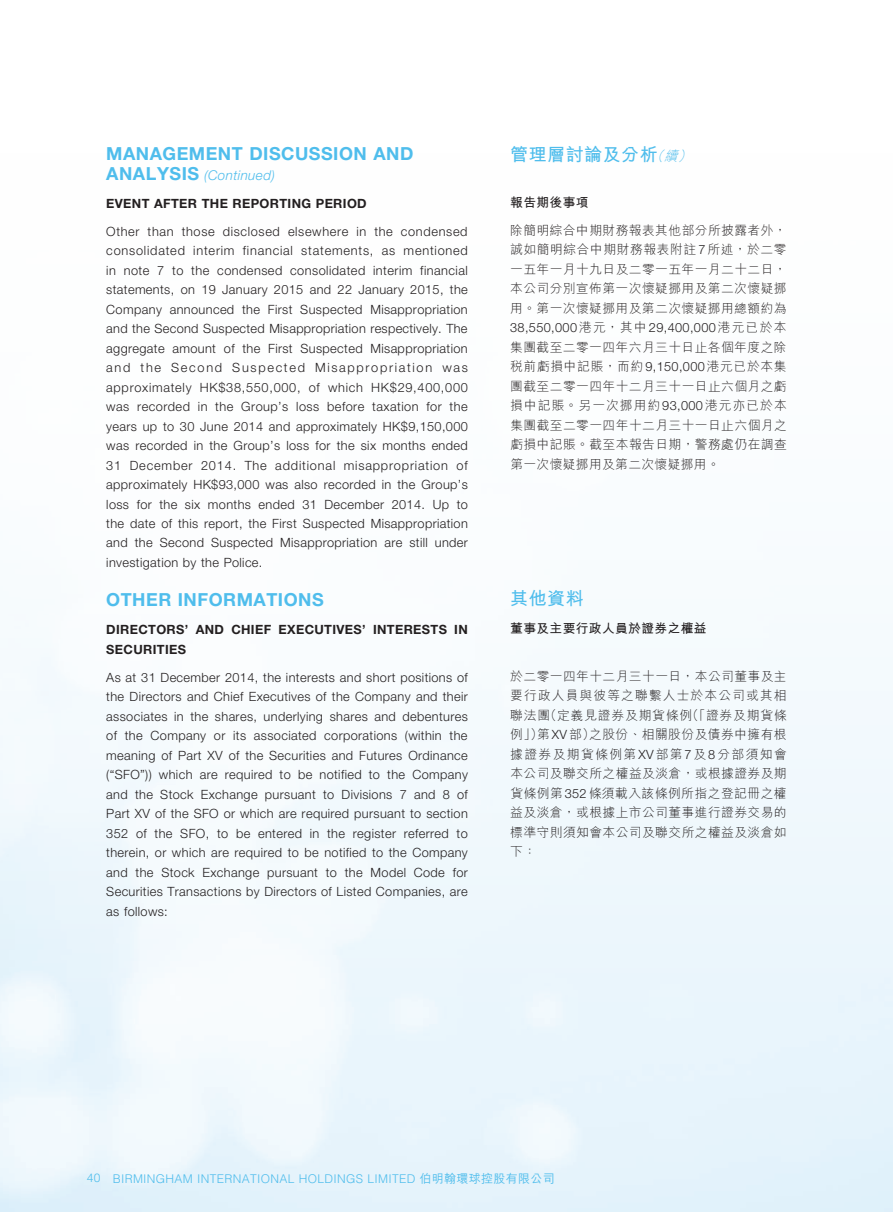
<style>
.page{position:relative;width:893px;height:1212px;background:#fff}
.page>*{position:absolute;margin:0;border:0;box-sizing:border-box;transform-origin:0 0}
.t1{font:700 18px "Helvetica Neue";letter-spacing:.03em;color:#4fbdec}
.t2{font:700 18px "M Hei HK";letter-spacing:.03em;color:#4fbdec}
.t3{font:italic 300 13.5px "Helvetica Neue";letter-spacing:.03em;color:#4fbdec}
.t4{font:300 12.75px/19.5px "Helvetica Neue";letter-spacing:.03em;color:#231f20;text-align:justify}
.t5{font:300 12.75px/19.5px "M Hei HK";letter-spacing:.035em;color:#231f20;text-align:justify}
.t6{font:700 12.75px/19.5px "Helvetica Neue";letter-spacing:.03em;color:#231f20}
.t7{font:700 12.75px "M Hei HK";letter-spacing:.03em;color:#231f20}
.t8{font:300 12px "Helvetica";letter-spacing:.025em;color:#4fbdec}
.s1{font-weight:700;font-style:normal;font-size:18px}
.s2{font-weight:300;font-style:italic;font-size:13.5px}
.s3{font-family:"Helvetica Neue"}
.s4{font-family:"M Hei HK"}
.s5{font-family:"M Hei HK";font-weight:500}
</style>
<div class="page">
<div style="left:0;top:0;width:893px;height:1212px;background:linear-gradient(to bottom,#fff,#e9f5fb)"></div>
<h1 class="t1" style="left:106px;top:142px;width:309px">MANAGEMENT DISCUSSION AND</h1>
<p class="t3" style="left:106px;top:167px;width:170px"><span class="s1">ANALYSIS</span> (Continued)</p>
<p class="t6" style="left:106px;top:193px;width:19px">EVENT</p>
<p class="t6" style="left:154px;top:193px;width:58px">AFTE R THE</p>
<p class="t6" style="left:233px;top:193px;width:56px">REPORTING</p>
<p class="t6" style="left:316px;top:193px;width:36px">PERIOD</p>
<p class="t4" style="left:106px;top:221px;width:363px">Other than those disclosed elsewhere in the condensed consolidated interim financial statements, as mentioned in note 7 to the condensed consolidated interim financial statements, on 19 January 2015 and 22 January 2015, the Company announced the First Suspected Misappropriation and the Second Suspected Misappropriation respectively. The aggregate amount of the First Suspected Misappropriation and the Second Suspected Misappropriation was approximately HK$38,550,000, of which HK$29,400,000 was recorded in the Group’s loss before taxation for the years up to 30 June 2014 and approximately HK$9,150,000 was recorded in the Group’s loss for the six months ended 31 December 2014. The additional misappropriation of approximately HK$93,000 was also recorded in the Group’s loss for the six months ended 31 December 2014. Up to the date of this report, the First Suspected Misappropriation and the Second Suspected Misappropriation are still under investigation by the Police.</p>
<h1 class="t1" style="left:106px;top:588px;width:28px">OTHE</h1>
<h1 class="t1" style="left:158px;top:588px;width:121px">R INFORMATIONS</h1>
<p class="t6" style="left:106px;top:619px;width:363px">DIRECTORS’ AND CHIEF EXECUTIVES’ INTERESTS IN<br>SECURITIES</p>
<p class="t4" style="left:106px;top:667px;width:363px">As at 31 December 2014, the interests and short positions of the Directors and Chief Executives of the Company and their associates in the shares, underlying shares and debentures of the Company or its associated corporations (within the meaning of Part XV of the Securities and Futures Ordinance (“SFO”)) which are required to be notified to the Company and the Stock Exchange pursuant to Divisions 7 and 8 of Part XV of the SFO or which are required pursuant to section 352 of the SFO , to be entered in the register referred to therein, or which are required to be notified to the Company and the Stock Exchange pursuant to the Model Code for Securities Transactions by Directors of Listed Companies, are as follows:</p>
<h1 class="t2" style="left:510px;top:141px;width:187px">管理層討論及分析<span class="s2">（續）</span></h1>
<p class="t7" style="left:510px;top:193px;width:80px">報告期後事項</p>
<p class="t5" style="left:510px;top:220px;width:278px">除簡明綜合中期財務報表其他部分所披露者外，誠如簡明綜合中期財務報表附註<span class="s3">7</span>所述，於二零一五年一月十九日及二零一五年一月二十二日，本公司分別宣佈第一次懷疑挪用及第二次懷疑挪用。第一次懷疑挪用及第二次懷疑挪用總額約為</p>
<p class="t4" style="left:510px;top:318px;width:278px">38,550,000<span class="s4">港元，其中</span>29,400,000<span class="s4">港元已於本</span></p>
<p class="t5" style="left:510px;top:337px;width:278px">集團截至二零一四年六月三十日止各個年度之除稅前虧損中記賬，而約<span class="s3">9,150,000</span>港元已於本集團截至二零一四年十二月三十一日止六個月之虧損中記賬。另一次挪用約<span class="s3">93,000</span>港元亦已於本集團截至二零一四年十二月三十一日止六個月之虧損中記賬。截至本報告日期，警務處仍在調查第一次懷疑挪用及第二次懷疑挪用。</p>
<h1 class="t2" style="left:510px;top:585px;width:75px">其他資料</h1>
<p class="t7" style="left:510px;top:619px;width:198px">董事及主要行政人員於證券之權益</p>
<p class="t5" style="left:510px;top:666px;width:278px">於二零一四年十二月三十一日，本公司董事及主要行政人員與彼等之聯繫人士於本公司或其相聯法團（定義見證券及期貨條例（「證券及期貨條例」）第<span class="s3">XV</span>部）之股份、相關股份及債券中擁有根據證券及期貨條例第<span class="s3">XV</span>部第<span class="s3">7</span>及<span class="s3">8</span>分部須知會本公司及聯交所之權益及淡倉，或根據證券及期貨條例第<span class="s3">352</span>條須載入該條例所指之登記冊之權益及淡倉，或根據上市公司董事進行證券交易的標準守則須知會本公司及聯交所之權益及淡倉如下：</p>
<p class="t8" style="left:87px;top:1171px;width:470px">40 BI RMI NGHAM INTERNATIONAL HOLDI NGS LI MITED <span class="s5">伯明翰環球控股有限公司</span></p>
</div>
